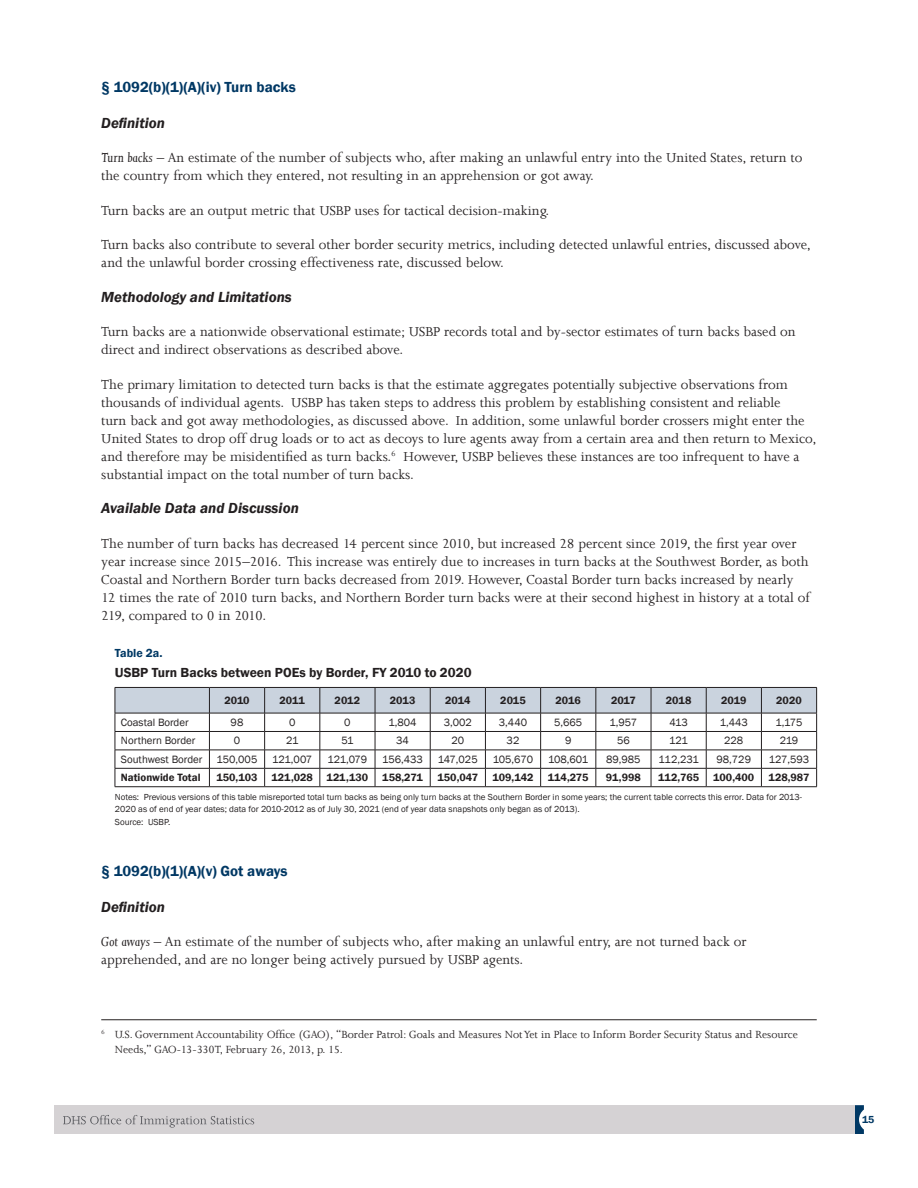
<style>
.page{position:relative;width:918px;height:1188px;background:#fff}
.page>*{position:absolute;margin:0;border:0;box-sizing:border-box;transform-origin:0 0}
.t1{font:15px/18px "Joanna";color:#231f20}
.t2{font:italic 600 15px "Franklin Gothic";color:#231f20}
.t3{font:600 15px "Franklin Gothic";color:#003864}
.t4{font:600 13.5px "Franklin Gothic";color:#231f20}
.t5{font:12px/15px "Joanna";color:#231f20}
.t6{font:600 12px "Franklin Gothic";color:#003864}
.t7{font:10.8px "Franklin Gothic";color:#231f20}
.t8{font:600 10.8px "Franklin Gothic";color:#231f20}
.t9{font:600 10.5px "Franklin Gothic";color:#003864}
.t10{font:9px/12px "Franklin Gothic";color:#231f20}
.s1{font-style:italic}
</style>
<div class="page">
<div style="left:54px;top:1105px;width:801px;height:29px;background:#d5d2d4"></div>
<svg style="left:63px;top:1115px;width:191px;height:13px"></svg>
<svg style="left:855px;top:1105px;width:9px;height:29px"></svg>
<svg style="left:115px;top:687px;width:702px;height:99px"></svg>
<hr style="left:115px;top:786px;width:94px;height:1px;background:#231f20">
<hr style="left:209px;top:786px;width:56px;height:1px;background:#231f20">
<hr style="left:265px;top:786px;width:55px;height:1px;background:#231f20">
<hr style="left:320px;top:786px;width:55px;height:1px;background:#231f20">
<hr style="left:375px;top:786px;width:55px;height:1px;background:#231f20">
<hr style="left:430px;top:786px;width:55px;height:1px;background:#231f20">
<hr style="left:485px;top:786px;width:56px;height:1px;background:#231f20">
<hr style="left:541px;top:786px;width:55px;height:1px;background:#231f20">
<hr style="left:596px;top:786px;width:55px;height:1px;background:#231f20">
<hr style="left:651px;top:786px;width:55px;height:1px;background:#231f20">
<hr style="left:706px;top:786px;width:55px;height:1px;background:#231f20">
<hr style="left:761px;top:786px;width:56px;height:1px;background:#231f20">
<hr style="left:101px;top:1020px;width:716px;height:1px;background:#231f20">
<h4 class="t3" style="left:101px;top:77px;width:196px">§ 1092(b)(1)(A)(iv) Turn backs</h4>
<h5 class="t2" style="left:101px;top:113px;width:65px">Definition</h5>
<p class="t1" style="left:101px;top:148px;width:703px"><span class="s1">Turn backs –</span> An estimate of the number of subjects who, after making an unlawful entry into the United States, return to the country from which they entered, not resulting in an apprehension or got away.</p>
<p class="t1" style="left:101px;top:201px;width:450px">Turn backs are an output metric that USBP uses for tactical decision-making.</p>
<p class="t1" style="left:101px;top:235px;width:711px">Turn backs also contribute to several other border security metrics, including detected unlawful entries, discussed above, and the unlawful border crossing effectiveness rate, discussed below.</p>
<h5 class="t2" style="left:101px;top:287px;width:192px">Methodology and Limitations</h5>
<p class="t1" style="left:101px;top:322px;width:696px">Turn backs are a nationwide observational estimate; USBP records total and by-sector estimates of turn backs based on direct and indirect observations as described above.</p>
<p class="t1" style="left:101px;top:375px;width:717px">The primary limitation to detected turn backs is that the estimate aggregates potentially subjective observations from thousands of individual agents. USBP has taken steps to address this problem by establishing consistent and reliable<br>turn back and got away methodologies, as discussed above. In addition, some unlawful border crossers might enter the United States to drop off drug loads or to act as decoys to lure agents away from a certain area and then return to Mexico, and therefore may be misidentified as turn backs.<sup>6</sup> However, USBP believes these instances are too infrequent to have a substantial impact on the total number of turn backs.</p>
<h5 class="t2" style="left:101px;top:498px;width:199px">Available Data and Discussion</h5>
<p class="t1" style="left:101px;top:534px;width:710px">The number of turn backs has decreased 14 percent since 2010, but increased 28 percent since 2019, the first year over year increase since 2015–2016. This increase was entirely due to increases in turn backs at the Southwest Border, as both Coastal and Northern Border turn backs decreased from 2019. However, Coastal Border turn backs increased by nearly 12 times the rate of 2010 turn backs, and Northern Border turn backs were at their second highest in history at a total of 219, compared to 0 in 2010.</p>
<p class="t6" style="left:115px;top:646px;width:49px">Table 2a.</p>
<p class="t4" style="left:115px;top:664px;width:358px">USBP Turn Backs between POEs by Border, FY 2010 to 2020</p>
<p class="t8" style="left:224px;top:694px;width:27px">2010</p>
<p class="t8" style="left:279px;top:694px;width:27px">2011</p>
<p class="t8" style="left:335px;top:694px;width:27px">2012</p>
<p class="t8" style="left:390px;top:694px;width:27px">2013</p>
<p class="t8" style="left:445px;top:694px;width:27px">2014</p>
<p class="t8" style="left:500px;top:694px;width:27px">2015</p>
<p class="t8" style="left:556px;top:694px;width:27px">2016</p>
<p class="t8" style="left:611px;top:694px;width:26px">2017</p>
<p class="t8" style="left:666px;top:694px;width:27px">2018</p>
<p class="t8" style="left:721px;top:694px;width:27px">2019</p>
<p class="t8" style="left:776px;top:694px;width:27px">2020</p>
<p class="t7" style="left:121px;top:716px;width:69px">Coastal Border</p>
<p class="t7" style="left:231px;top:716px;width:14px">98</p>
<p class="t7" style="left:289px;top:716px;width:8px">0</p>
<p class="t7" style="left:344px;top:716px;width:8px">0</p>
<p class="t7" style="left:389px;top:716px;width:30px">1,804</p>
<p class="t7" style="left:444px;top:716px;width:30px">3,002</p>
<p class="t7" style="left:499px;top:716px;width:30px">3,440</p>
<p class="t7" style="left:554px;top:716px;width:30px">5,665</p>
<p class="t7" style="left:610px;top:716px;width:29px">1,957</p>
<p class="t7" style="left:669px;top:716px;width:20px">413</p>
<p class="t7" style="left:720px;top:716px;width:30px">1,443</p>
<p class="t7" style="left:776px;top:716px;width:28px">1,175</p>
<p class="t7" style="left:121px;top:734px;width:76px">Northern Border</p>
<p class="t7" style="left:234px;top:734px;width:8px">0</p>
<p class="t7" style="left:286px;top:734px;width:14px">21</p>
<p class="t7" style="left:341px;top:734px;width:14px">51</p>
<p class="t7" style="left:396px;top:734px;width:14px">34</p>
<p class="t7" style="left:451px;top:734px;width:14px">20</p>
<p class="t7" style="left:507px;top:734px;width:14px">32</p>
<p class="t7" style="left:565px;top:734px;width:8px">9</p>
<p class="t7" style="left:617px;top:734px;width:14px">56</p>
<p class="t7" style="left:669px;top:734px;width:20px">121</p>
<p class="t7" style="left:724px;top:734px;width:21px">228</p>
<p class="t7" style="left:780px;top:734px;width:20px">219</p>
<p class="t7" style="left:121px;top:753px;width:83px">Southwest Border</p>
<p class="t7" style="left:217px;top:753px;width:42px">150,005</p>
<p class="t7" style="left:272px;top:753px;width:41px">121,007</p>
<p class="t7" style="left:327px;top:753px;width:41px">121,079</p>
<p class="t7" style="left:382px;top:753px;width:42px">156,433</p>
<p class="t7" style="left:438px;top:753px;width:41px">147,025</p>
<p class="t7" style="left:493px;top:753px;width:42px">105,670</p>
<p class="t7" style="left:548px;top:753px;width:42px">108,601</p>
<p class="t7" style="left:606px;top:753px;width:36px">89,985</p>
<p class="t7" style="left:658px;top:753px;width:42px">112,231</p>
<p class="t7" style="left:716px;top:753px;width:36px">98,729</p>
<p class="t7" style="left:769px;top:753px;width:42px">127,593</p>
<p class="t8" style="left:121px;top:771px;width:81px">Nationwide Total</p>
<p class="t8" style="left:216px;top:771px;width:43px">150,103</p>
<p class="t8" style="left:271px;top:771px;width:43px">121,028</p>
<p class="t8" style="left:326px;top:771px;width:43px">121,130</p>
<p class="t8" style="left:382px;top:771px;width:42px">158,271</p>
<p class="t8" style="left:437px;top:771px;width:42px">150,047</p>
<p class="t8" style="left:492px;top:771px;width:43px">109,142</p>
<p class="t8" style="left:548px;top:771px;width:43px">114,275</p>
<p class="t8" style="left:606px;top:771px;width:36px">91,998</p>
<p class="t8" style="left:658px;top:771px;width:42px">112,765</p>
<p class="t8" style="left:713px;top:771px;width:42px">100,400</p>
<p class="t8" style="left:768px;top:771px;width:43px">128,987</p>
<p class="t10" style="left:115px;top:791px;width:689px">Notes: Previous versions of this table misreported total turn backs as being only turn backs at the Southern Border in some years; the current table corrects this error. Data for 2013-<br>2020 as of end of year dates; data for 2010-2012 as of July 30, 2021 (end of year data snapshots only began as of 2013).</p>
<p class="t10" style="left:115px;top:816px;width:57px">Source: USBP.</p>
<h4 class="t3" style="left:101px;top:862px;width:188px">§ 1092(b)(1)(A)(v) Got aways</h4>
<h5 class="t2" style="left:101px;top:897px;width:65px">Definition</h5>
<p class="t1" style="left:101px;top:932px;width:647px"><span class="s1">Got aways –</span> An estimate of the number of subjects who, after making an unlawful entry, are not turned back or apprehended, and are no longer being actively pursued by USBP agents.</p>
<p class="t5" style="left:115px;top:1027px;width:685px;text-indent:-14px"><sup>6</sup> U.S. Government Accountability Office (GAO), “Border Patrol: Goals and Measures Not Yet in Place to Inform Border Security Status and Resource<br>Needs,” GAO-13-330T, February 26, 2013, p. 15.</p>
<p class="t9" style="left:862px;top:1113px;width:14px">15</p>
</div>
